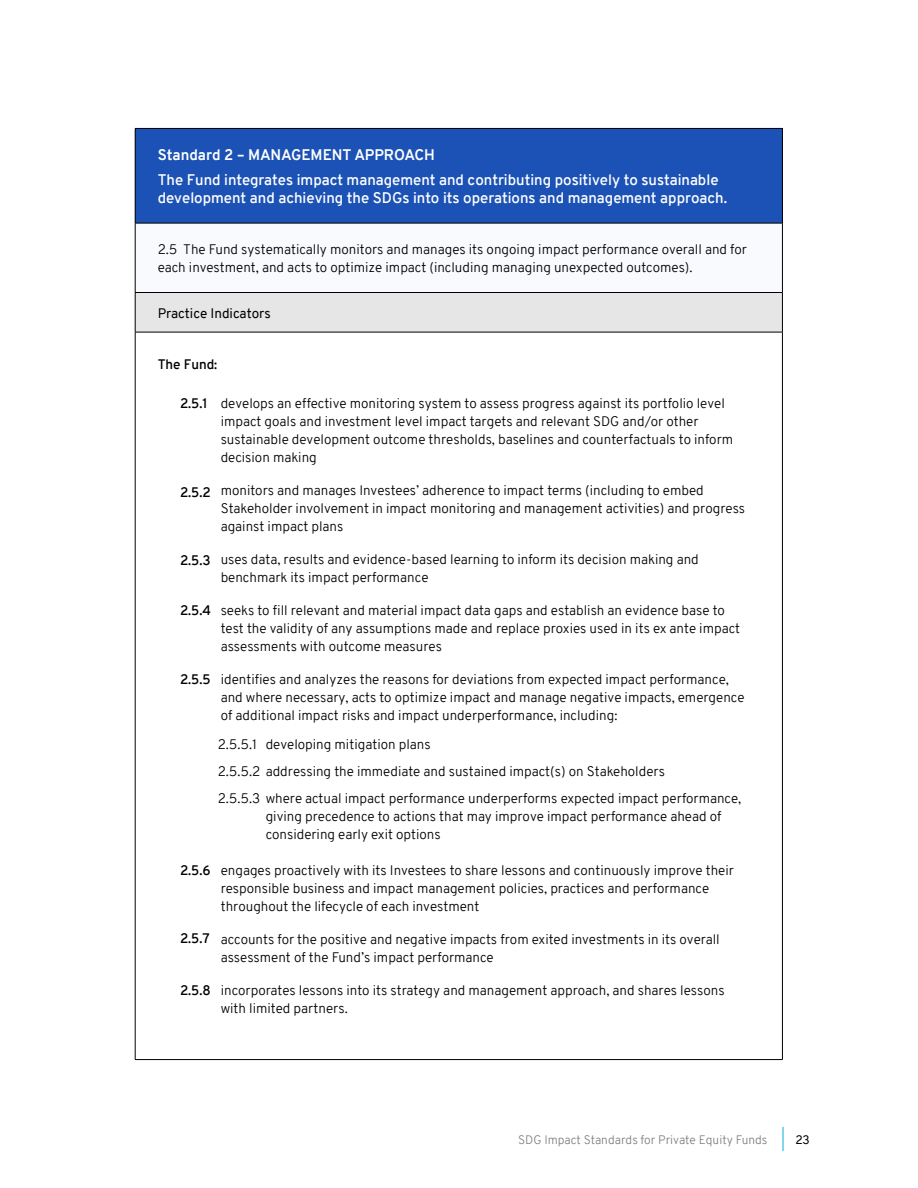
<style>
.page{position:relative;width:918px;height:1188px;background:#fff}
.page>*{position:absolute;margin:0;border:0;box-sizing:border-box;transform-origin:0 0}
.t1{font:600 15px/18px "Overpass";color:#fff}
.t2{font:700 15px "Overpass";color:#fff}
.t3{font:300 13.5px/18px "Overpass";color:#000}
.t4{font:600 13.5px "Overpass";color:#000}
.t5{font:13.5px "Overpass";color:#000}
.t6{font:300 12px "Overpass";color:#808080}
.t7{font:12px "Overpass";color:#000}
</style>
<div class="page">
<svg style="left:783px;top:1127px;width:1px;height:24px"></svg>
<div style="left:135px;top:128px;width:647px;height:95px;background:#1c52b5"></div>
<div style="left:135px;top:223px;width:647px;height:69px;background:#f8fafd"></div>
<div style="left:135px;top:292px;width:647px;height:40px;background:#e6e6e6"></div>
<hr style="left:135px;top:128px;width:648px;height:1px;background:#000">
<hr style="left:135px;top:129px;width:1px;height:94px;background:#000">
<hr style="left:782px;top:129px;width:1px;height:94px;background:#000">
<hr style="left:782px;top:223px;width:1px;height:69px;background:#000">
<hr style="left:782px;top:293px;width:1px;height:39px;background:#000">
<hr style="left:782px;top:332px;width:1px;height:727px;background:#000">
<hr style="left:135px;top:223px;width:648px;height:1px;background:#000">
<hr style="left:135px;top:223px;width:1px;height:69px;background:#000">
<hr style="left:135px;top:292px;width:648px;height:1px;background:#000">
<hr style="left:135px;top:293px;width:1px;height:39px;background:#000">
<hr style="left:135px;top:332px;width:648px;height:1px;background:#000">
<hr style="left:135px;top:332px;width:1px;height:727px;background:#000">
<hr style="left:135px;top:1059px;width:648px;height:1px;background:#000">
<p class="t2" style="left:158px;top:144px;width:279px">Standard 2 – MANAGEMENT APPROACH</p>
<p class="t1" style="left:158px;top:171px;width:571px">The Fund integrates impact management and contributing positively to sustainable development and achieving the SDGs into its operations and management approach.</p>
<p class="t3" style="left:158px;top:241px;width:591px">2.5 The Fund systematically monitors and manages its ongoing impact performance overall and for each investment, and acts to optimize impact (including managing unexpected outcomes).</p>
<p class="t5" style="left:158px;top:303px;width:115px">Practice Indicators</p>
<p class="t4" style="left:158px;top:355px;width:61px">The Fund:</p>
<p class="t4" style="left:180px;top:394px;width:29px">2.5.1</p>
<p class="t4" style="left:180px;top:482px;width:32px">2.5.2</p>
<p class="t4" style="left:180px;top:551px;width:32px">2.5.3</p>
<p class="t4" style="left:180px;top:601px;width:33px">2.5.4</p>
<p class="t4" style="left:180px;top:670px;width:32px">2.5.5</p>
<p class="t4" style="left:180px;top:861px;width:32px">2.5.6</p>
<p class="t4" style="left:180px;top:929px;width:31px">2.5.7</p>
<p class="t4" style="left:180px;top:980px;width:32px">2.5.8</p>
<p class="t3" style="left:221px;top:395px;width:514px">develops an effective monitoring system to assess progress against its portfolio level impact goals and investment level impact targets and relevant SDG and/or other sustainable development outcome thresholds, baselines and counterfactuals to inform decision making</p>
<p class="t3" style="left:221px;top:482px;width:526px">monitors and manages Investees’ adherence to impact terms (including to embed<br>Stakeholder involvement in impact monitoring and management activities) and progress against impact plans</p>
<p class="t3" style="left:221px;top:551px;width:480px">uses data, results and evidence-based learning to inform its decision making and benchmark its impact performance</p>
<p class="t3" style="left:221px;top:602px;width:521px">seeks to fill relevant and material impact data gaps and establish an evidence base to test the validity of any assumptions made and replace proxies used in its ex ante impact assessments with outcome measures</p>
<p class="t3" style="left:221px;top:671px;width:525px">identifies and analyzes the reasons for deviations from expected impact performance, and where necessary, acts to optimize impact and manage negative impacts, emergence of additional impact risks and impact underperformance, including:</p>
<p class="t3" style="left:218px;top:731px;width:525px;line-height:27px">2.5.5.1 developing mitigation plans<br>2.5.5.2 addressing the immediate and sustained impact(s) on Stakeholders<br>2.5.5.3 where actual impact performance underperforms expected impact performance,</p>
<p class="t3" style="left:266px;top:807px;width:457px">giving precedence to actions that may improve impact performance ahead of considering early exit options</p>
<p class="t3" style="left:221px;top:861px;width:515px">engages proactively with its Investees to share lessons and continuously improve their responsible business and impact management policies, practices and performance throughout the lifecycle of each investment</p>
<p class="t3" style="left:221px;top:930px;width:501px">accounts for the positive and negative impacts from exited investments in its overall assessment of the Fund’s impact performance</p>
<p class="t3" style="left:221px;top:981px;width:505px">incorporates lessons into its strategy and management approach, and shares lessons with limited partners.</p>
<p class="t6" style="left:518px;top:1131px;width:251px">SDG Impact Standards for Private Equity Funds</p>
<p class="t7" style="left:795px;top:1131px;width:16px">23</p>
</div>
